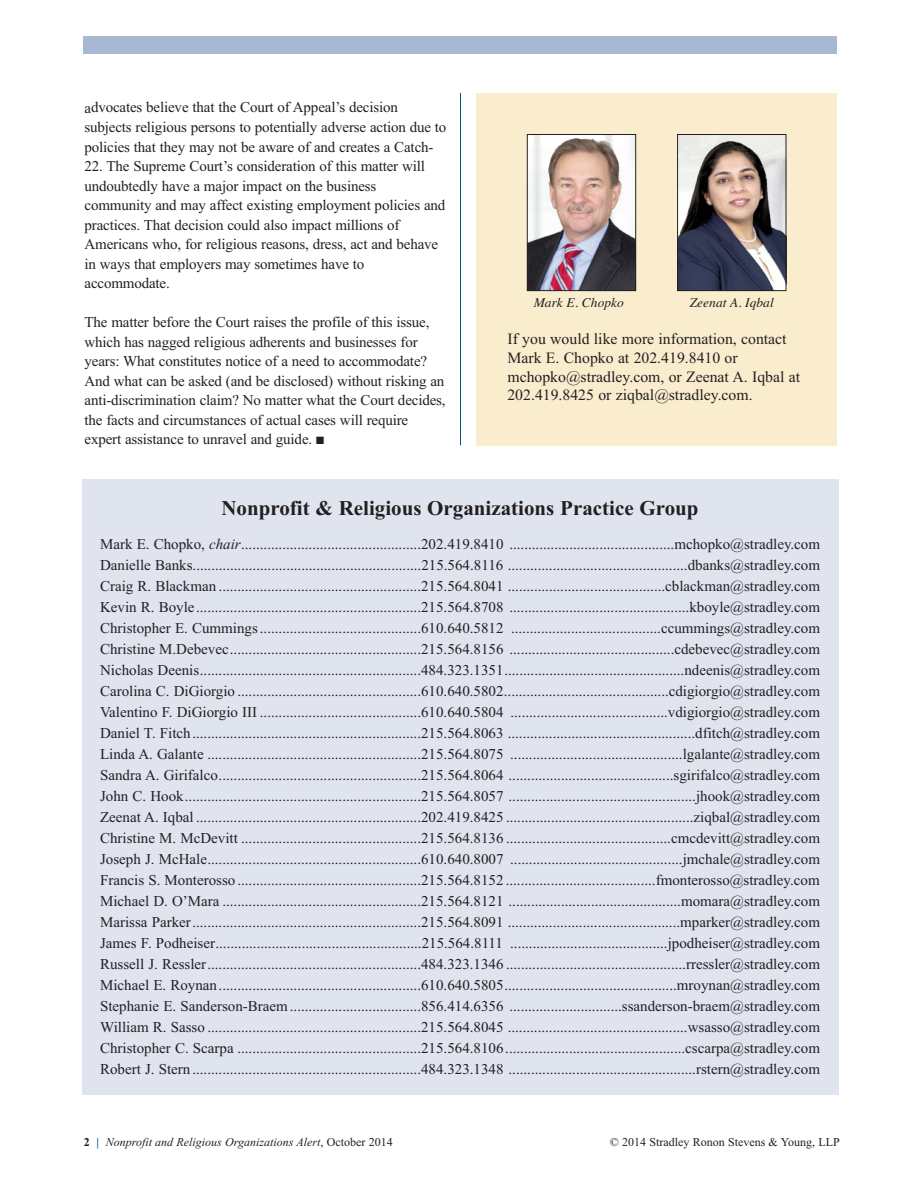
<style>
.page{position:relative;width:918px;height:1188px;background:#fff}
.page>*{position:absolute;margin:0;border:0;box-sizing:border-box;transform-origin:0 0}
.t1{font:700 21px "Times New Roman";color:#231f20}
.t2{font:15.75px/18.8px "Times New Roman";color:#231f20}
.t3{font:15px/21px "Times New Roman";letter-spacing:-.01em;color:#231f20}
.t4{font:italic 13.5px "Times";color:#231f20}
.t5{font:italic 12px "Times New Roman";color:#231f20}
.t6{font:12px "Times New Roman";color:#231f20}
.s1{font-style:italic}
.s2{font-weight:700;font-style:normal}
.s3{font-weight:700;font-style:normal;color:#005890}
.s4{font-style:normal}
</style>
<div class="page">
<div style="left:83px;top:36px;width:754px;height:18px;background:#a7b8d5"></div>
<hr style="left:460px;top:93px;width:1px;height:352px;background:#005890">
<div style="left:476px;top:93px;width:361px;height:352px;background:#faedce"></div>
<img style="left:529px;top:136px;width:105px;height:153px">
<div style="left:527px;top:134px;width:109px;height:157px;border:1px solid #231f20"></div>
<img style="left:679px;top:136px;width:105px;height:153px">
<div style="left:677px;top:134px;width:109px;height:157px;border:1px solid #231f20"></div>
<div style="left:82px;top:479px;width:756px;height:615px;background:#dfe4ef"></div>
<p class="t3" style="left:85px;top:98px;width:363px;line-height:19.5px">advocates believe that the Court of Appeal’s decision subjects religious persons to potentially adverse action due to policies that they may not be aware of and creates a Catch-</p>
<p class="t3" style="left:85px;top:156px;width:362px;line-height:19.5px">22. The Supreme Court’s consideration of this matter will undoubtedly have a major impact on the business community and may affect existing employment policies and practices. That decision could also impact millions of Americans who, for religious reasons, dress, act and behave in ways that employers may sometimes have to accommodate.</p>
<p class="t3" style="left:85px;top:312px;width:363px;line-height:19.5px">The matter before the Court raises the profile of this issue, which has nagged religious adherents and businesses for years: What constitutes notice of a need to accommodate?<br>And what can be asked (and be disclosed) without risking an anti-discrimination claim? No matter what the Court decides, the facts and circumstances of actual cases will require expert assistance to unravel and guide. ■</p>
<p class="t4" style="left:534px;top:295px;width:92px">Mark E. Chopko</p>
<p class="t4" style="left:690px;top:295px;width:86px">Zeenat A. Iqbal</p>
<p class="t2" style="left:507px;top:329px;width:294px">If you would like more information, contact Mark E. Chopko at 202.419.8410 or mchopko@stradley.com, or Zeenat A. Iqbal at 202.419.8425 or ziqbal@stradley.com.</p>
<h1 class="t1" style="left:221px;top:495px;width:479px">Nonprofit &amp; Religious Organizations Practice Group</h1>
<p class="t3" style="left:100px;top:533px;width:722px;text-align:justify">Mark E. Chopko, <span class="s1">chair</span>................................................202.419.8410 ............................................mchopko@stradley.com Danielle Banks.............................................................215.564.8116 ................................................dbanks@stradley.com Craig R. Blackman ......................................................215.564.8041 ..........................................cblackman@stradley.com Kevin R. Boyle............................................................215.564.8708 ................................................kboyle@stradley.com Christopher E. Cummings...........................................610.640.5812 ........................................ccummings@stradley.com Christine M.Debevec...................................................215.564.8156 ............................................cdebevec@stradley.com Nicholas Deenis...........................................................484.323.1351................................................ndeenis@stradley.com Carolina C. DiGiorgio .................................................610.640.5802............................................cdigiorgio@stradley.com Valentino F. DiGiorgio III ...........................................610.640.5804 ..........................................vdigiorgio@stradley.com Daniel T. Fitch.............................................................215.564.8063 ..................................................dfitch@stradley.com Linda A. Galante .........................................................215.564.8075 ..............................................lgalante@stradley.com Sandra A. Girifalco......................................................215.564.8064 ............................................sgirifalco@stradley.com John C. Hook...............................................................215.564.8057 ..................................................jhook@stradley.com Zeenat A. Iqbal ............................................................202.419.8425 ..................................................ziqbal@stradley.com Christine M. McDevitt ................................................215.564.8136 ............................................cmcdevitt@stradley.com Joseph J. McHale.........................................................610.640.8007 ..............................................jmchale@stradley.com Francis S. Monterosso .................................................215.564.8152 ........................................fmonterosso@stradley.com Michael D. O’Mara .....................................................215.564.8121 ..............................................momara@stradley.com Marissa Parker.............................................................215.564.8091 ..............................................mparker@stradley.com James F. Podheiser.......................................................215.564.8111 ..........................................jpodheiser@stradley.com Russell J. Ressler.........................................................484.323.1346 ................................................rressler@stradley.com Michael E. Roynan......................................................610.640.5805..............................................mroynan@stradley.com Stephanie E. Sanderson-Braem...................................856.414.6356 ..............................ssanderson-braem@stradley.com William R. Sasso .........................................................215.564.8045 ................................................wsasso@stradley.com Christopher C. Scarpa .................................................215.564.8106................................................cscarpa@stradley.com Robert J. Stern .............................................................484.323.1348 ..................................................rstern@stradley.com</p>
<p class="t5" style="left:84px;top:1135px;width:310px"><span class="s2">2</span> <span class="s3">|</span> Nonprofit and Religious Organizations Alert<span class="s4">, October 2014</span></p>
<p class="t6" style="left:610px;top:1135px;width:232px">© 2014 Stradley Ronon Stevens &amp; Young, LLP</p>
</div>
